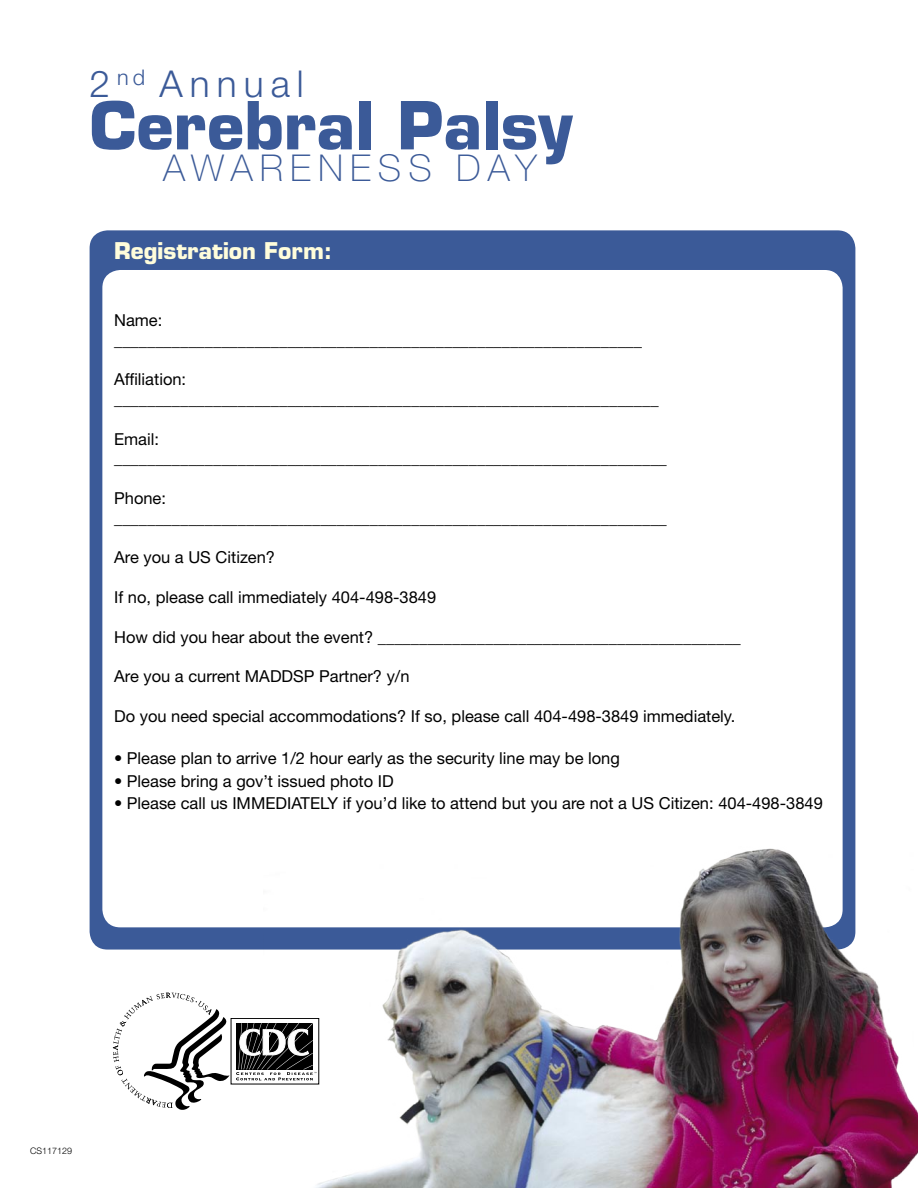
<style>
.page{position:relative;width:918px;height:1188px;background:#fff}
.page>*{position:absolute;margin:0;border:0;box-sizing:border-box;transform-origin:0 0}
.t1{font:700 64.5px "Eurostile LT Std";color:#3b5a98}
.t2{font:100 37.05px "Helvetica Neue LT Std";letter-spacing:.19em;color:#3b5a98}
.t3{font:300 37.05px "Helvetica Neue LT Std";letter-spacing:.19em;color:#3b5a98}
.t4{font:700 22.5px "Eurostile LT Std";color:#fffddb}
.t5{font:16.5px "Helvetica Neue LT Std";color:#000}
.t6{font:300 9px "Helvetica Neue LT Std";color:#000}
</style>
<div class="page">
<div style="left:90px;top:230px;width:765px;height:720px;background:#3b5a98"></div>
<svg style="left:102px;top:270px;width:741px;height:657px"></svg>
<img style="left:263px;top:846px;width:655px;height:342px">
<div style="left:231px;top:1018px;width:88px;height:66px;background:#fff"></div>
<svg style="left:236px;top:1023px;width:80px;height:58px"></svg>
<svg style="left:113px;top:993px;width:116px;height:117px"></svg>
<p class="t3" style="left:90px;top:61px;width:216px">2 <sup>nd</sup> Annual</p>
<p class="t1" style="left:90px;top:86px;width:485px">Cerebral Palsy</p>
<p class="t2" style="left:163px;top:147px;width:375px">AWARENESS DAY</p>
<p class="t4" style="left:114px;top:236px;width:220px">Registration Form:</p>
<p class="t5" style="left:114px;top:310px;width:50px">Name:</p>
<p class="t5" style="left:114px;top:330px;width:529px">________________________________________________________________</p>
<p class="t5" style="left:114px;top:369px;width:74px">Affiliation:</p>
<p class="t5" style="left:114px;top:389px;width:546px">__________________________________________________________________</p>
<p class="t5" style="left:114px;top:429px;width:46px">Email:</p>
<p class="t5" style="left:114px;top:449px;width:554px">___________________________________________________________________</p>
<p class="t5" style="left:114px;top:488px;width:53px">Phone:</p>
<p class="t5" style="left:114px;top:508px;width:554px">___________________________________________________________________</p>
<p class="t5" style="left:114px;top:548px;width:163px">Are you a US Citizen?</p>
<p class="t5" style="left:114px;top:587px;width:324px">If no, please call immediately 404-498-3849</p>
<p class="t5" style="left:114px;top:627px;width:628px">How did you hear about the event? ____________________________________________</p>
<p class="t5" style="left:114px;top:666px;width:297px">Are you a current MADDSP Partner? y/n</p>
<p class="t5" style="left:114px;top:706px;width:623px">Do you need special accommodations? If so, please call 404-498-3849 immediately.</p>
<p class="t5" style="left:114px;top:748px;width:507px">• Please plan to arrive 1/2 hour early as the security line may be long</p>
<p class="t5" style="left:114px;top:771px;width:281px">• Please bring a gov’t issued photo ID</p>
<p class="t5" style="left:114px;top:793px;width:710px">• Please call us IMMEDIATELY if you’d like to attend but you are not a US Citizen: 404-498-3849</p>
<p class="t6" style="left:30px;top:1145px;width:44px">CS117129</p>
</div>
